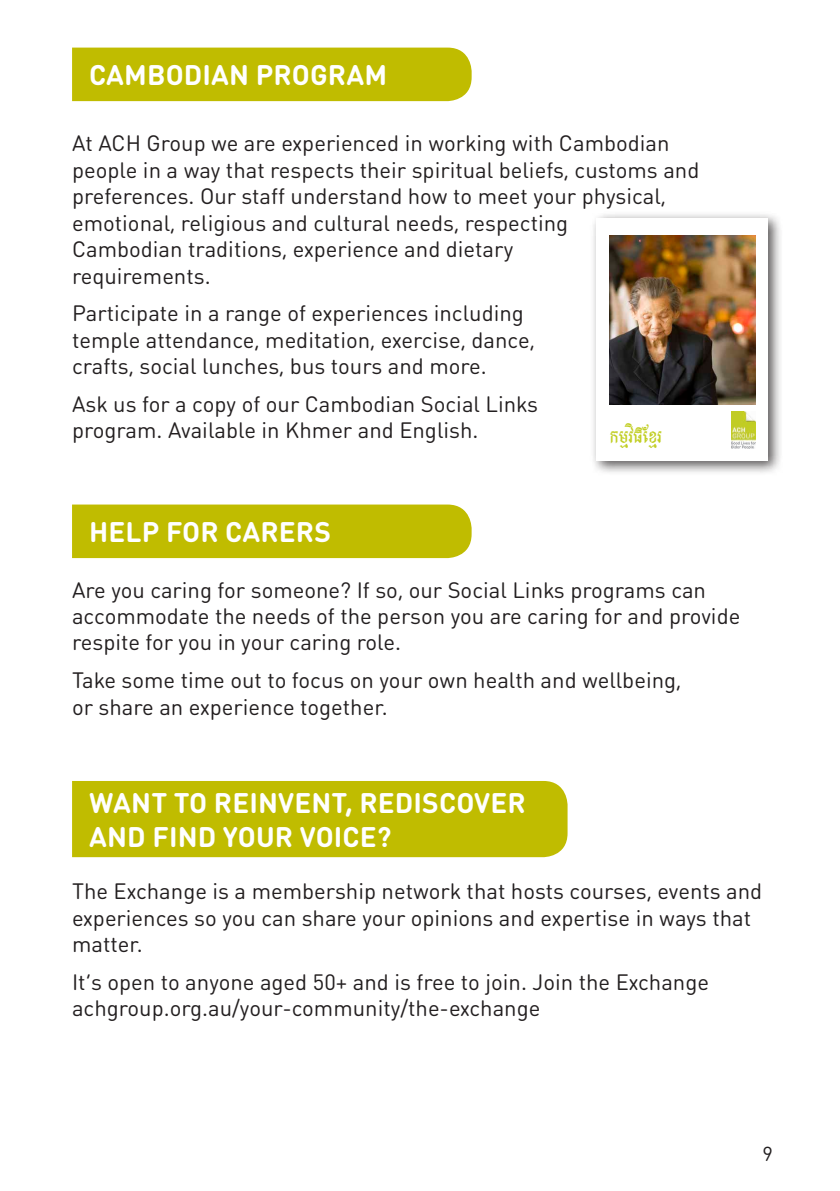
<style>
.page{position:relative;width:840px;height:1191px;background:#fff}
.page>*{position:absolute;margin:0;border:0;box-sizing:border-box;transform-origin:0 0}
.t1{font:700 28px/33.6px "DIN Round OT";letter-spacing:.005em;color:#fff}
.t2{font:22px/26.4px "DIN Round OT";color:#231f20}
.t3{font:20px "DIN Round OT";color:#231f20}
.t4{font:16px "Khmer O Sbokor";color:#c1ce23}
</style>
<div class="page">
<div style="left:589px;top:211px;width:193px;height:264px;background:#231f20;opacity:.75"></div>
<div style="left:596px;top:218px;width:171px;height:243px;background:#fff"></div>
<img style="left:609px;top:235px;width:146px;height:169px">
<img style="left:731px;top:411px;width:24px;height:37px">
<div style="left:72px;top:48px;width:399px;height:53px;background:#c0bc00"></div>
<div style="left:72px;top:504px;width:399px;height:54px;background:#c0bc00"></div>
<div style="left:72px;top:781px;width:495px;height:76px;background:#c0bc00"></div>
<p class="t1" style="left:89px;top:58px;width:299px">CAMBODIAN PROGRAM</p>
<p class="t2" style="left:72px;top:130px;width:628px">At ACH Group we are experienced in working with Cambodian people in a way that respects their spiritual beliefs, customs and preferences. Our staff understand how to meet your physical, emotional, religious and cultural needs, respecting<br>Cambodian traditions, experience and dietary<br>requirements.</p>
<p class="t2" style="left:72px;top:300px;width:464px">Participate in a range of experiences including temple attendance, meditation, exercise, dance, crafts, social lunches, bus tours and more.</p>
<p class="t2" style="left:72px;top:390px;width:467px">Ask us for a copy of our Cambodian Social Links program. Available in Khmer and English.</p>
<p class="t4" style="left:609px;top:428px;width:58px">កម្មវិធីខ្្មរ</p>
<p class="t1" style="left:89px;top:514px;width:243px">HELP FOR CARERS</p>
<p class="t2" style="left:72px;top:576px;width:669px">Are you caring for someone? If so, our Social Links programs can accommodate the needs of the person you are caring for and provide respite for you in your caring role.</p>
<p class="t2" style="left:72px;top:666px;width:610px">Take some time out to focus on your own health and wellbeing, or share an experience together.</p>
<p class="t1" style="left:89px;top:785px;width:438px">WANT TO REINVENT, REDISCOVER<br>AND FIND YOUR VOICE?</p>
<p class="t2" style="left:72px;top:878px;width:691px">The Exchange is a membership network that hosts courses, events and experiences so you can share your opinions and expertise in ways that matter.</p>
<p class="t2" style="left:72px;top:968px;width:638px">It’s open to anyone aged 50+ and is free to join. Join the Exchange achgroup.org.au/your-community/the-exchange</p>
<p class="t3" style="left:762px;top:1141px;width:12px">9</p>
</div>
